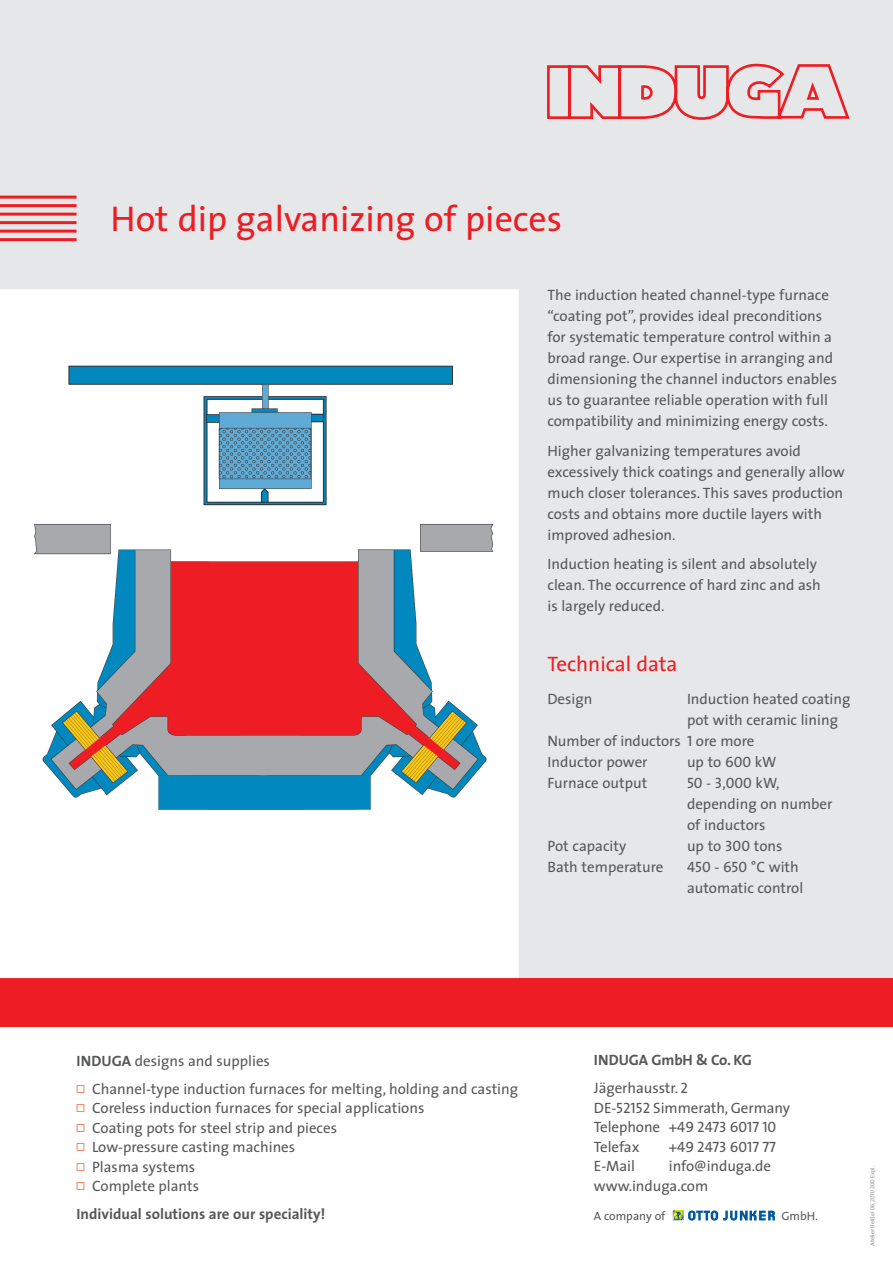
<style>
.page{position:relative;width:893px;height:1263px;background:#fff}
.page>*{position:absolute;margin:0;border:0;box-sizing:border-box;transform-origin:0 0}
.Head{font:36px "The Sans";color:#ee1d23}
.Head-2{font:21px "The Sans";color:#ee1d23}
.Subline{font:15px/21px "The Sans";color:#57585a}
.Subline-2{font:700 15px "The Sans";color:#57585a}
.t1{font:15px "The Sans Caps";letter-spacing:-.005em;color:#57585a}
.Subline-3{font:12px "The Sans";color:#57585a}
.t2{font:6px "The Sans";letter-spacing:-.005em;color:#939598}
.s1{font-family:"The Sans Caps"}
.s2{font-weight:700}
.s3{font-family:"Universal Newswith Comm Pi";color:#f04d22}
</style>
<div class="page">
<div style="left:0;top:0;width:893px;height:1000px;background:#e6e7e9"></div>
<div style="left:0;top:978px;width:893px;height:48px;background:#ee1d23"></div>
<hr style="left:0;top:196px;width:77px;height:3px;background:#ee1d23">
<hr style="left:0;top:204px;width:77px;height:3px;background:#ee1d23">
<hr style="left:0;top:213px;width:77px;height:3px;background:#ee1d23">
<hr style="left:0;top:221px;width:77px;height:3px;background:#ee1d23">
<hr style="left:0;top:230px;width:77px;height:3px;background:#ee1d23">
<hr style="left:0;top:238px;width:77px;height:3px;background:#ee1d23">
<svg style="left:547px;top:64px;width:303px;height:56px"></svg>
<svg style="left:0;top:289px;width:519px;height:689px;background:#ded3d7"></svg>
<svg style="left:673px;top:1210px;width:102px;height:11px"></svg>
<p class="Head" style="left:111px;top:189px;width:453px">Hot dip galvanizing of pieces</p>
<p class="Subline" style="left:547px;top:284px;width:291px">The induction heated channel-type furnace “coating pot”, provides ideal preconditions for systematic temperature control within a broad range. Our expertise in arranging and dimensioning the channel inductors enables us to guarantee reliable operation with full compatibility and minimizing energy costs.</p>
<p class="Subline" style="left:547px;top:440px;width:299px">Higher galvanizing temperatures avoid excessively thick coatings and generally allow much closer tolerances. This saves production costs and obtains more ductile layers with improved adhesion.</p>
<p class="Subline" style="left:547px;top:553px;width:275px">Induction heating is silent and absolutely clean. The occurrence of hard zinc and ash is largely reduced.</p>
<p class="Head-2" style="left:547px;top:646px;width:131px">Technical data</p>
<p class="Subline" style="left:547px;top:688px;width:47px">Design</p>
<p class="Subline" style="left:687px;top:688px;width:165px">Induction heated coating pot with ceramic lining</p>
<p class="Subline" style="left:547px;top:730px;width:209px">Number of inductors <span class="s1">1</span> ore more</p>
<p class="Subline" style="left:547px;top:751px;width:102px">Inductor power</p>
<p class="Subline" style="left:687px;top:751px;width:91px">up to <span class="s1">600</span> kW</p>
<p class="Subline" style="left:547px;top:772px;width:101px">Furnace output</p>
<p class="Subline" style="left:687px;top:772px;width:147px"><span class="s1">50 - 3,000</span> kW, depending on number of inductors</p>
<p class="Subline" style="left:547px;top:835px;width:80px">Pot capacity</p>
<p class="Subline" style="left:687px;top:835px;width:97px">up to <span class="s1">300</span> tons</p>
<p class="Subline" style="left:547px;top:856px;width:118px">Bath temperature</p>
<p class="Subline" style="left:687px;top:856px;width:118px"><span class="s1">450 - 650</span> °C with automatic control</p>
<p class="Subline" style="left:77px;top:1049px;width:195px"><span class="s2">INDUGA</span> designs and supplies</p>
<p class="Subline" style="left:77px;top:1077px;width:443px"><span class="s3">▫</span> Channel-type induction furnaces for melting, holding and casting</p>
<p class="Subline" style="left:77px;top:1097px;width:349px"><span class="s3">▫</span> Coreless induction furnaces for special applications</p>
<p class="Subline" style="left:77px;top:1116px;width:262px"><span class="s3">▫</span> Coating pots for steel strip and pieces</p>
<p class="Subline" style="left:77px;top:1136px;width:220px"><span class="s3">▫</span> Low-pressure casting machines</p>
<p class="Subline" style="left:77px;top:1155px;width:120px"><span class="s3">▫</span> Plasma systems</p>
<p class="Subline" style="left:77px;top:1175px;width:124px"><span class="s3">▫</span> Complete plants</p>
<p class="Subline-2" style="left:77px;top:1201px;width:250px">Individual solutions are our speciality!</p>
<p class="Subline-2" style="left:594px;top:1048px;width:160px">INDUGA GmbH &amp; Co. KG</p>
<p class="Subline" style="left:594px;top:1078px;width:198px;line-height:19.5px">Jägerhausstr. <span class="s1">2<br></span>DE-<span class="s1">52152</span> Simmerath, Germany<br>Telephone <span class="s1">+49 2473 6017 10<br></span>Telefax</p>
<p class="t1" style="left:669px;top:1134px;width:108px">+49 2473 6017 77</p>
<p class="Subline" style="left:594px;top:1156px;width:179px;line-height:19.5px;text-indent:75px">info@induga.de www.induga.com</p>
<p class="Subline-3" style="left:594px;top:1206px;width:73px">A company of</p>
<p class="Subline-3" style="left:781px;top:1206px;width:38px">GmbH.</p>
<p class="Subline" style="left:594px;top:1155px;width:43px">E-Mail</p>
<p class="t2" style="left:867px;top:1246px;width:82px;rotate:-90deg">Atelier Beißel <span class="s1">06</span>.<span class="s1">2011/200</span> Expl.</p>
</div>
